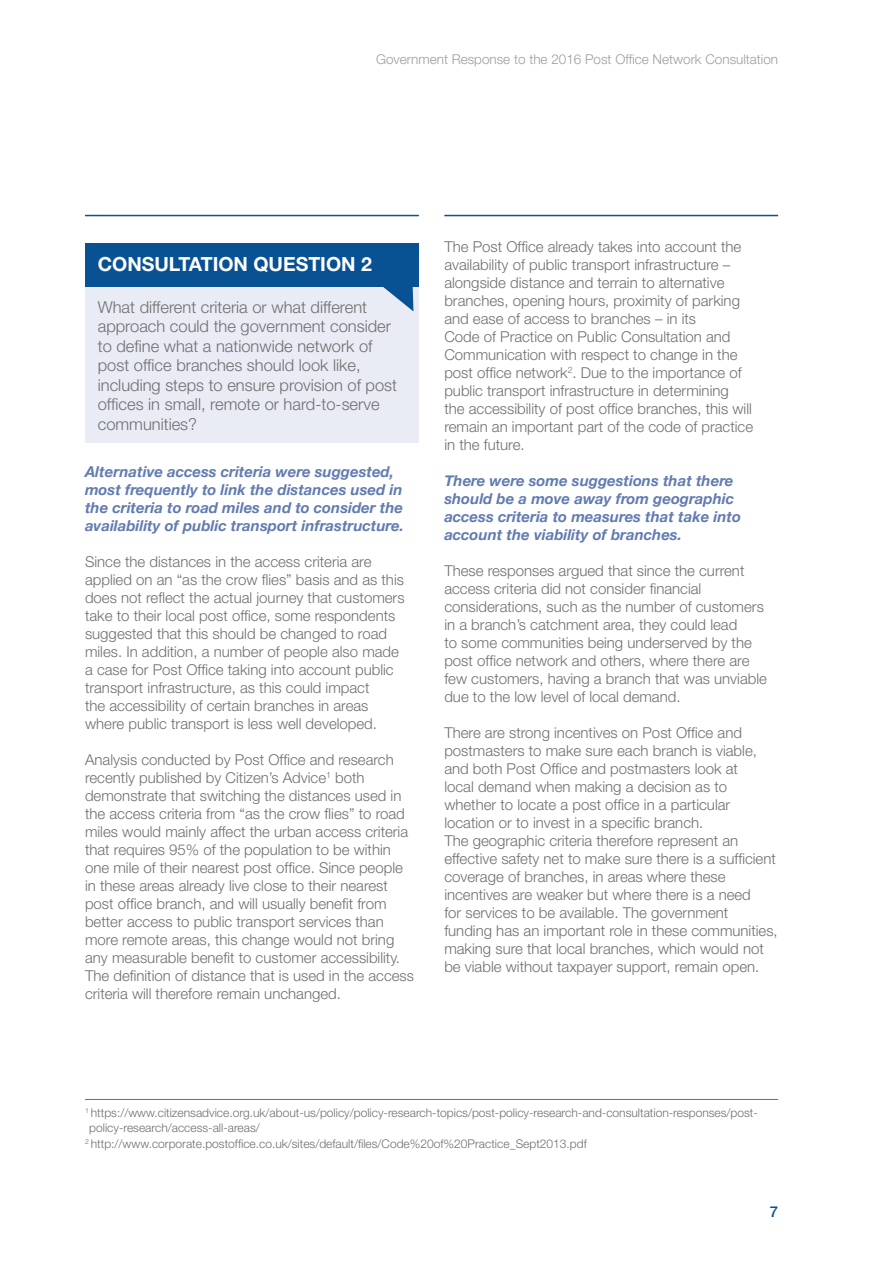
<style>
.page{position:relative;width:893px;height:1263px;background:#fff}
.page>*{position:absolute;margin:0;border:0;box-sizing:border-box;transform-origin:0 0}
.t1{font:700 19.5px "Helvetica Neue";color:#fff}
.Body_copy{font:300 16.5px/19.5px "Helvetica Neue";color:#706f6f}
.Body_copy-2{font:300 15px/18px "Helvetica Neue";color:#706f6f}
.Body_copy-3{font:italic 700 15px/18px "Helvetica Neue";color:#627bb1}
.t2{font:500 15px "Helvetica Neue";color:#085192}
.t3{font:300 13.5px "Helvetica Neue";color:#9d9d9c}
.Footnotes{font:300 12px/15px "Helvetica Neue";color:#706f6f}
.footnote_no_rule{font:300 12px "Helvetica Neue";color:#706f6f}
</style>
<div class="page">
<hr style="left:85px;top:215px;width:334px;height:1px;background:#085192">
<hr style="left:444px;top:215px;width:334px;height:1px;background:#085192">
<div style="left:85px;top:243px;width:334px;height:44px;background:#085192"></div>
<div style="left:85px;top:287px;width:334px;height:156px;background:#e9ebf5"></div>
<svg style="left:383px;top:287px;width:30px;height:24px"></svg>
<hr style="left:85px;top:1099px;width:693px;height:1px;background:#706f6f">
<p class="t3" style="left:376px;top:51px;width:404px">Government Response to the 2016 Post Office Network Consultation</p>
<p class="t1" style="left:98px;top:252px;width:276px">CONSULTATION QUESTION 2</p>
<p class="Body_copy" style="left:98px;top:297px;width:301px">What different criteria or what different approach could the government consider to define what a nationwide network of post office branches should look like, including steps to ensure provision of post offices in small, remote or hard-to-serve communities?</p>
<p class="Body_copy-3" style="left:85px;top:463px;width:320px">Alternative access criteria were suggested, most frequently to link the distances used in the criteria to road miles and to consider the availability of public transport infrastructure.</p>
<p class="Body_copy-2" style="left:85px;top:552px;width:321px">Since the distances in the access criteria are applied on an “as the crow flies” basis and as this does not reflect the actual journey that customers take to their local post office, some respondents suggested that this should be changed to road miles. In addition, a number of people also made a case for Post Office taking into account public transport infrastructure, as this could impact<br>the accessibility of certain branches in areas where public transport is less well developed.</p>
<p class="Body_copy-2" style="left:85px;top:750px;width:330px">Analysis conducted by Post Office and research recently published by Citizen’s Advice<sup>1</sup> both demonstrate that switching the distances used in the access criteria from “as the crow flies” to road miles would mainly affect the urban access criteria that requires 95% of the population to be within one mile of their nearest post office. Since people in these areas already live close to their nearest post office branch, and will usually benefit from better access to public transport services than more remote areas, this change would not bring any measurable benefit to customer accessibility.<br>The definition of distance that is used in the access criteria will therefore remain unchanged.</p>
<p class="Body_copy-2" style="left:444px;top:237px;width:310px">The Post Office already takes into account the availability of public transport infrastructure – alongside distance and terrain to alternative branches, opening hours, proximity of parking and ease of access to branches – in its<br>Code of Practice on Public Consultation and Communication with respect to change in the post office network<sup>2</sup>. Due to the importance of public transport infrastructure in determining<br>the accessibility of post office branches, this will remain an important part of the code of practice in the future.</p>
<p class="Body_copy-3" style="left:444px;top:472px;width:298px">There were some suggestions that there should be a move away from geographic access criteria to measures that take into account the viability of branches.</p>
<p class="Body_copy-2" style="left:444px;top:561px;width:324px">These responses argued that since the current access criteria did not consider financial considerations, such as the number of customers in a branch’s catchment area, they could lead<br>to some communities being underserved by the post office network and others, where there are few customers, having a branch that was unviable due to the low level of local demand.</p>
<p class="Body_copy-2" style="left:444px;top:723px;width:335px">There are strong incentives on Post Office and postmasters to make sure each branch is viable, and both Post Office and postmasters look at<br>local demand when making a decision as to whether to locate a post office in a particular location or to invest in a specific branch.<br>The geographic criteria therefore represent an effective safety net to make sure there is a sufficient coverage of branches, in areas where these incentives are weaker but where there is a need<br>for services to be available. The government funding has an important role in these communities, making sure that local branches, which would not be viable without taxpayer support, remain open.</p>
<p class="Footnotes" style="left:89px;top:1105px;width:670px;text-indent:-4px"><sup>1</sup> https://www.citizensadvice.org.uk/about-us/policy/policy-research-topics/post-policy-research-and-consultation-responses/post&shy;policy-research/access-all-areas/</p>
<p class="footnote_no_rule" style="left:85px;top:1136px;width:503px"><sup>2</sup> http://www.corporate.postoffice.co.uk/sites/default/files/Code%20of%20Practice_Sept2013.pdf</p>
<p class="t2" style="left:770px;top:1203px;width:10px">7</p>
</div>
